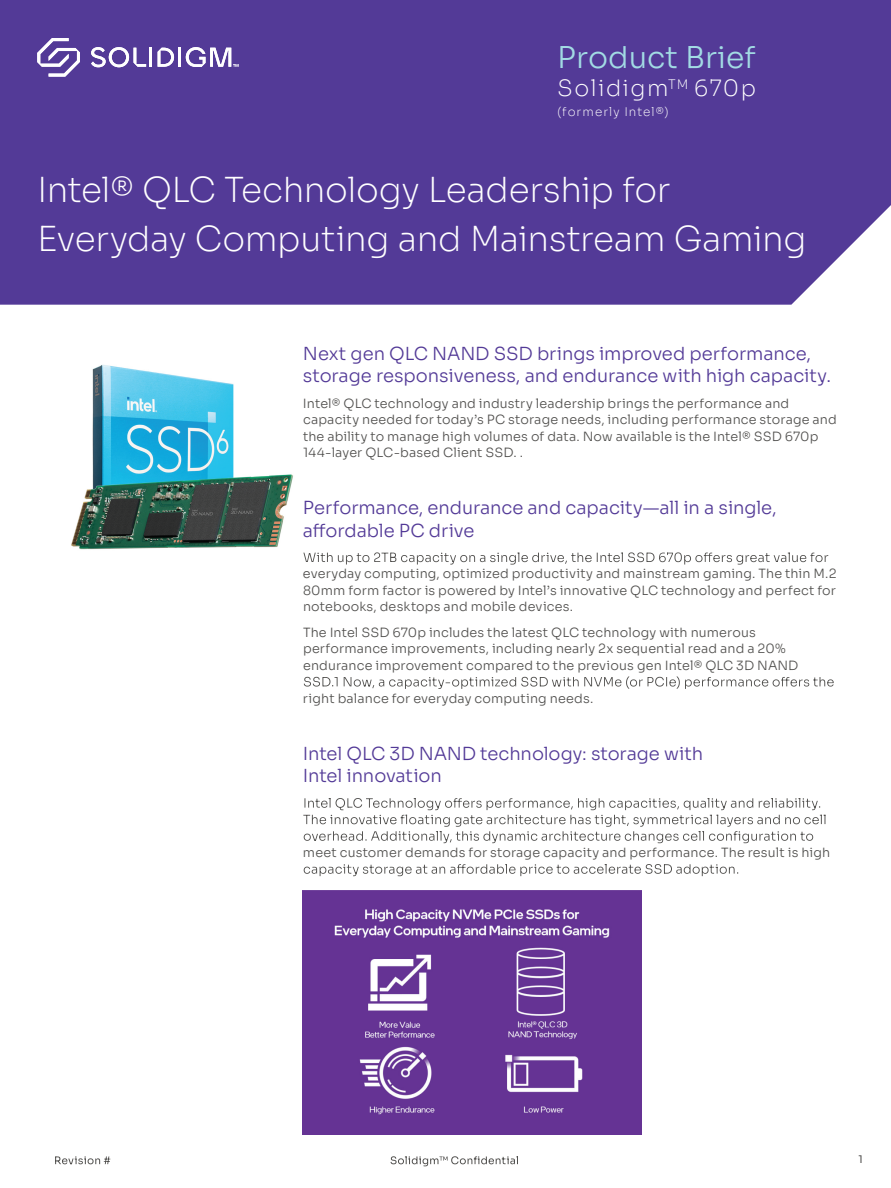
<style>
.page{position:relative;width:891px;height:1188px;background:#fff}
.page>*{position:absolute;margin:0;border:0;box-sizing:border-box;transform-origin:0 0}
.t1{font:200 34.5px/49.5px "Sora";letter-spacing:-.015em;color:#fff}
.t2{font:300 30px "Sora";color:#a2dbe4}
.t3{font:200 22.5px "Sora";letter-spacing:.06em;color:#fff}
.t4{font:300 18px/22.5px "Sora";letter-spacing:-.005em;color:#533a97}
.t5{font:300 12.75px/16.5px "Sora";letter-spacing:.01em;color:#51504e}
.t6{font:200 12px "Sora";letter-spacing:.085em;color:#fff}
.t7{font:10.5px "Sora";color:#51504e}
</style>
<div class="page">
<div style="left:0;top:0;width:891px;height:305px;background:#533a97"></div>
<svg style="left:303px;top:552px;width:525px;height:13px"></svg>
<svg style="left:304px;top:676px;width:530px;height:13px"></svg>
<svg style="left:303px;top:798px;width:522px;height:45px"></svg>
<svg style="left:304px;top:864px;width:434px;height:12px"></svg>
<svg style="left:37px;top:38px;width:43px;height:39px"></svg>
<hr style="left:149px;top:48px;width:3px;height:19px;background:#fff">
<svg style="left:158px;top:47px;width:80px;height:20px"></svg>
<svg style="left:91px;top:47px;width:55px;height:20px"></svg>
<img style="left:303px;top:891px;width:338px;height:244px">
<img style="left:71px;top:365px;width:222px;height:185px">
<svg style="left:55px;top:1156px;width:55px;height:8px"></svg>
<svg style="left:391px;top:1156px;width:127px;height:10px"></svg>
<h2 class="t2" style="left:557px;top:33px;width:200px">Product Brief</h2>
<h3 class="t3" style="left:557px;top:70px;width:200px">Solidigm<sup>TM</sup> 670p</h3>
<p class="t6" style="left:557px;top:101px;width:113px">(formerly Intel®)</p>
<h1 class="t1" style="left:37px;top:162px;width:771px">Intel® QLC Technology Leadership for<br>Everyday Computing and Mainstream Gaming</h1>
<h3 class="t4" style="left:303px;top:341px;width:530px">Next gen QLC NAND SSD brings improved performance, storage responsiveness, and endurance with high capacity.</h3>
<p class="t5" style="left:303px;top:394px;width:535px">Intel® QLC technology and industry leadership brings the performance and capacity needed for today’s PC storage needs, including performance storage and the ability to manage high volumes of data. Now available is the Intel® SSD 670p 144-layer QLC-based Client SSD. .</p>
<h3 class="t4" style="left:303px;top:495px;width:475px">Performance, endurance and capacity—all in a single, affordable PC drive</h3>
<p class="t5" style="left:303px;top:564px;width:535px;text-align:justify">everyday computing, optimized productivity and mainstream gaming. The thin M.2<br>80mm form factor is powered by Intel’s innovative QLC technology and perfect for notebooks, desktops and mobile devices.</p>
<p class="t5" style="left:303px;top:623px;width:497px">The Intel SSD 670p includes the latest QLC technology with numerous performance improvements, including nearly 2x sequential read and a 20% endurance improvement compared to the previous gen Intel® QLC 3D NAND</p>
<p class="t5" style="left:303px;top:689px;width:292px">right balance for everyday computing needs.</p>
<h3 class="t4" style="left:303px;top:740px;width:402px">Intel QLC 3D NAND technology: storage with<br>Intel innovation</h3>
<p class="t5" style="left:303px;top:843px;width:529px">meet customer demands for storage capacity and performance. The result is high</p>
<p class="t7" style="left:858px;top:1151px;width:6px">1</p>
</div>
